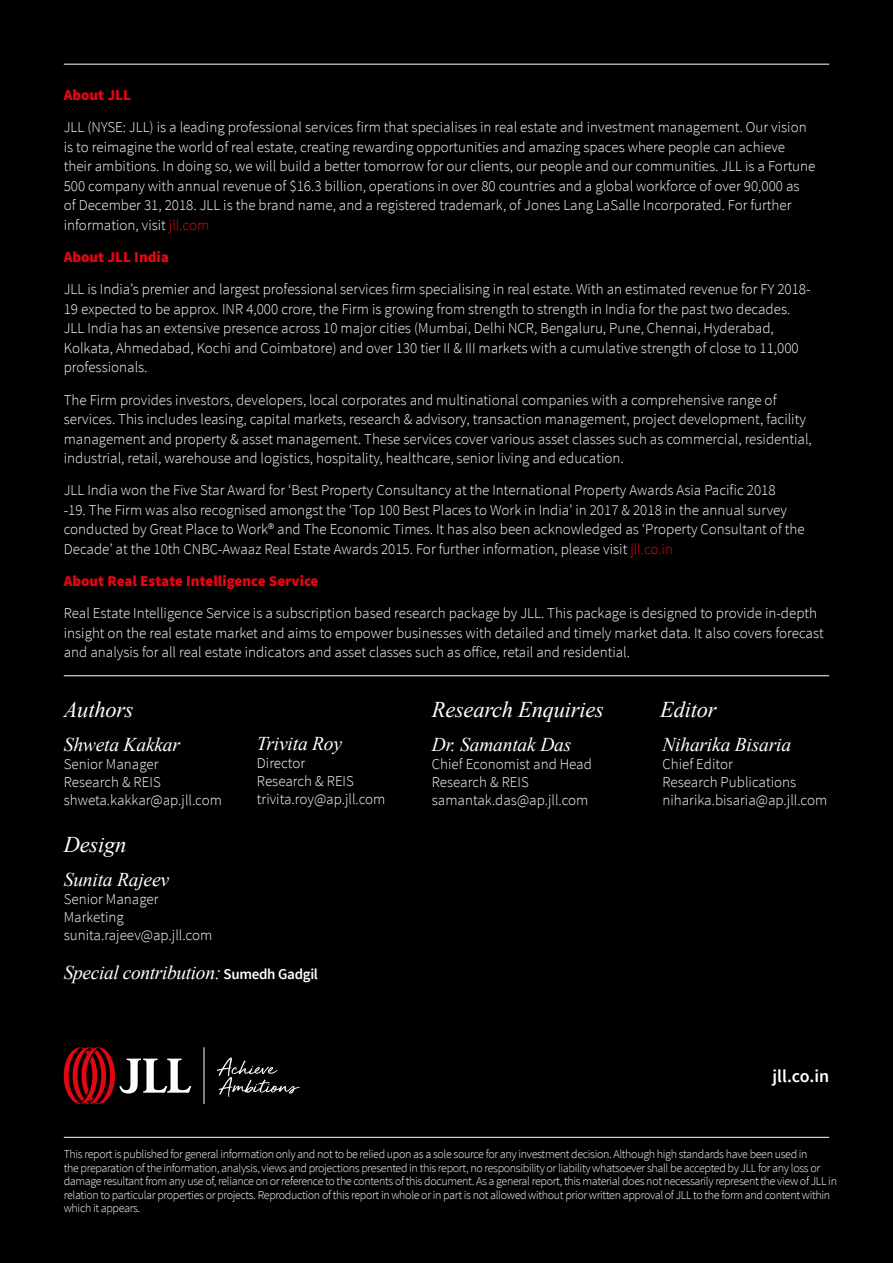
<style>
.page{position:relative;width:893px;height:1263px;background:#000}
.page>*{position:absolute;margin:0;border:0;box-sizing:border-box;transform-origin:0 0}
.t1{font:italic 22.5px "Times New Roman";letter-spacing:-.01em;color:#fff}
.t2{font:italic 19.5px "Times New Roman";letter-spacing:-.01em;color:#fff}
.t3{font:600 18px "Source Sans Pro";color:#fff}
.t4{font:300 15px/19.5px "Source Sans Pro";color:#fff}
.t5{font:900 15px "Source Sans Pro";color:#e30613}
.t6{font:300 12px/13.5px "Source Sans Pro";letter-spacing:-.03em;color:#fff}
.s1{color:#e30613}
.s2{font-family:"Source Sans Pro";font-weight:600;font-style:normal;font-size:15px}
</style>
<div class="page">
<hr style="left:64px;top:1137px;width:765px;height:1px;background:#fff">
<hr style="left:64px;top:64px;width:765px;height:1px;background:#fff">
<hr style="left:64px;top:675px;width:765px;height:1px;background:#fff">
<svg style="left:217px;top:1057px;width:83px;height:40px"></svg>
<svg style="left:64px;top:1047px;width:127px;height:57px"></svg>
<hr style="left:204px;top:1047px;width:1px;height:57px;background:#fff">
<p class="t5" style="left:64px;top:85px;width:69px">About JLL</p>
<p class="t4" style="left:64px;top:118px;width:753px">JLL (NYSE: JLL) is a leading professional services firm that specialises in real estate and investment management. Our vision is to reimagine the world of real estate, creating rewarding opportunities and amazing spaces where people can achieve their ambitions. In doing so, we will build a better tomorrow for our clients, our people and our communities. JLL is a Fortune 500 company with annual revenue of $16.3 billion, operations in over 80 countries and a global workforce of over 90,000 as<br>of December 31, 2018. JLL is the brand name, and a registered trademark, of Jones Lang LaSalle Incorporated. For further information, visit <span class="s1">jll.com</span></p>
<p class="t5" style="left:64px;top:247px;width:107px">About JLL India</p>
<p class="t4" style="left:64px;top:280px;width:748px">JLL is India’s premier and largest professional services firm specialising in real estate. With an estimated revenue for FY 2018- 19 expected to be approx. INR 4,000 crore, the Firm is growing from strength to strength in India for the past two decades.<br>JLL India has an extensive presence across 10 major cities (Mumbai, Delhi NCR, Bengaluru, Pune, Chennai, Hyderabad, Kolkata, Ahmedabad, Kochi and Coimbatore) and over 130 tier II &amp; III markets with a cumulative strength of close to 11,000 professionals.</p>
<p class="t4" style="left:64px;top:390px;width:750px">The Firm provides investors, developers, local corporates and multinational companies with a comprehensive range of services. This includes leasing, capital markets, research &amp; advisory, transaction management, project development, facility management and property &amp; asset management. These services cover various asset classes such as commercial, residential, industrial, retail, warehouse and logistics, hospitality, healthcare, senior living and education.</p>
<p class="t4" style="left:64px;top:481px;width:742px">JLL India won the Five Star Award for ‘Best Property Consultancy at the International Property Awards Asia Pacific 2018<br>-19. The Firm was also recognised amongst the ‘Top 100 Best Places to Work in India’ in 2017 &amp; 2018 in the annual survey conducted by Great Place to Work® and The Economic Times. It has also been acknowledged as ‘Property Consultant of the Decade’ at the 10th CNBC-Awaaz Real Estate Awards 2015. For further information, please visit <span class="s1">jll.co.in</span></p>
<p class="t5" style="left:64px;top:571px;width:256px">About Real Estate Intelligence Service</p>
<p class="t4" style="left:64px;top:604px;width:762px">Real Estate Intelligence Service is a subscription based research package by JLL. This package is designed to provide in-depth insight on the real estate market and aims to empower businesses with detailed and timely market data. It also covers forecast and analysis for all real estate indicators and asset classes such as office, retail and residential.</p>
<h1 class="t1" style="left:64px;top:694px;width:71px">Authors</h1>
<h2 class="t2" style="left:64px;top:731px;width:118px">Shweta Kakkar</h2>
<p class="t4" style="left:64px;top:755px;width:160px;line-height:18px">Senior Manager<br>Research &amp; REIS shweta.kakkar@ap.jll.com</p>
<h1 class="t1" style="left:64px;top:829px;width:64px">Design</h1>
<h2 class="t2" style="left:64px;top:866px;width:107px">Sunita Rajeev</h2>
<p class="t4" style="left:64px;top:890px;width:150px;line-height:18px">Senior Manager<br>Marketing sunita.rajeev@ap.jll.com</p>
<h2 class="t2" style="left:257px;top:730px;width:87px">Trivita Roy</h2>
<p class="t4" style="left:257px;top:754px;width:130px;line-height:18px">Director<br>Research &amp; REIS trivita.roy@ap.jll.com</p>
<h2 class="t2" style="left:64px;top:959px;width:256px">Special contribution: <span class="s2">Sumedh Gadgil</span></h2>
<h1 class="t1" style="left:432px;top:694px;width:174px">Research Enquiries</h1>
<h1 class="t1" style="left:660px;top:694px;width:58px">Editor</h1>
<h2 class="t2" style="left:432px;top:731px;width:141px">Dr. Samantak Das</h2>
<p class="t4" style="left:432px;top:755px;width:162px;line-height:18px">Chief Economist and Head<br>Research &amp; REIS samantak.das@ap.jll.com</p>
<h2 class="t2" style="left:662px;top:731px;width:130px">Niharika Bisaria</h2>
<p class="t4" style="left:662px;top:755px;width:166px;line-height:18px">Chief Editor<br>Research Publications niharika.bisaria@ap.jll.com</p>
<p class="t3" style="left:772px;top:1064px;width:58px">jll.co.in</p>
<p class="t6" style="left:64px;top:1147px;width:775px">This report is published for general information only and not to be relied upon as a sole source for any investment decision. Although high standards have been used in<br>the preparation of the information, analysis, views and projections presented in this report, no responsibility or liability whatsoever shall be accepted by JLL for any loss or damage resultant from any use of, reliance on or reference to the contents of this document. As a general report, this material does not necessarily represent the view of JLL in relation to particular properties or projects. Reproduction of this report in whole or in part is not allowed without prior written approval of JLL to the form and content within which it appears.</p>
</div>
